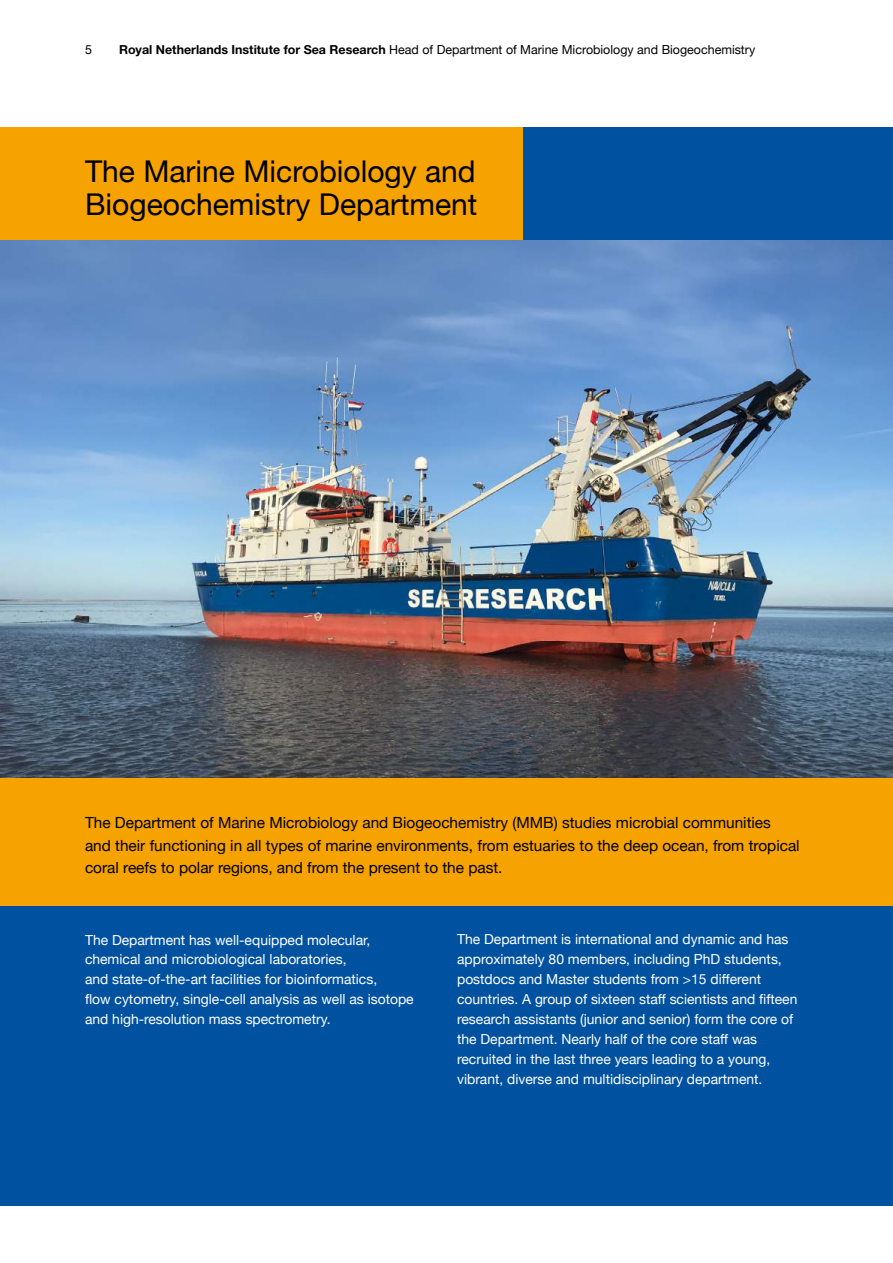
<style>
.page{position:relative;width:893px;height:1263px;background:#fff}
.page>*{position:absolute;margin:0;border:0;box-sizing:border-box;transform-origin:0 0}
.t1{font:30px/33px "Helvetica Neue";color:#000}
.t2{font:15.3px/22.5px "Helvetica Neue";color:#000}
.t3{font:13.8px/19.8px "Helvetica Neue";color:#fff}
.t4{font:12.45px "Helvetica Neue";color:#000}
.s1{font-weight:700}
</style>
<div class="page">
<img style="left:0;top:240px;width:893px;height:538px">
<div style="left:0;top:829px;width:893px;height:376px;background:#0052a1"></div>
<div style="left:0;top:778px;width:893px;height:128px;background:#f6a200"></div>
<div style="left:0;top:128px;width:523px;height:112px;background:#f6a200"></div>
<div style="left:523px;top:128px;width:370px;height:112px;background:#0052a1"></div>
<p class="t4" style="left:85px;top:41px;width:8px">5</p>
<p class="t4" style="left:119px;top:41px;width:638px"><span class="s1">Royal Netherlands Institute for Sea Research</span> Head of Department of Marine Microbiology and Biogeochemistry</p>
<h1 class="t1" style="left:85px;top:156px;width:394px">The Marine Microbiology and<br>Biogeochemistry Department</h1>
<p class="t2" style="left:85px;top:812px;width:716px">The Department of Marine Microbiology and Biogeochemistry (MMB) studies microbial communities and their functioning in all types of marine environments, from estuaries to the deep ocean, from tropical coral reefs to polar regions, and from the present to the past.</p>
<p class="t3" style="left:85px;top:930px;width:330px">The Department has well-equipped molecular, chemical and microbiological laboratories,<br>and state-of-the-art facilities for bioinformatics,<br>flow cytometry, single-cell analysis as well as isotope and high-resolution mass spectrometry.</p>
<p class="t3" style="left:457px;top:930px;width:342px">The Department is international and dynamic and has approximately 80 members, including PhD students, postdocs and Master students from &gt;15 different countries. A group of sixteen staff scientists and fifteen research assistants (junior and senior) form the core of the Department. Nearly half of the core staff was recruited in the last three years leading to a young, vibrant, diverse and multidisciplinary department.</p>
</div>
